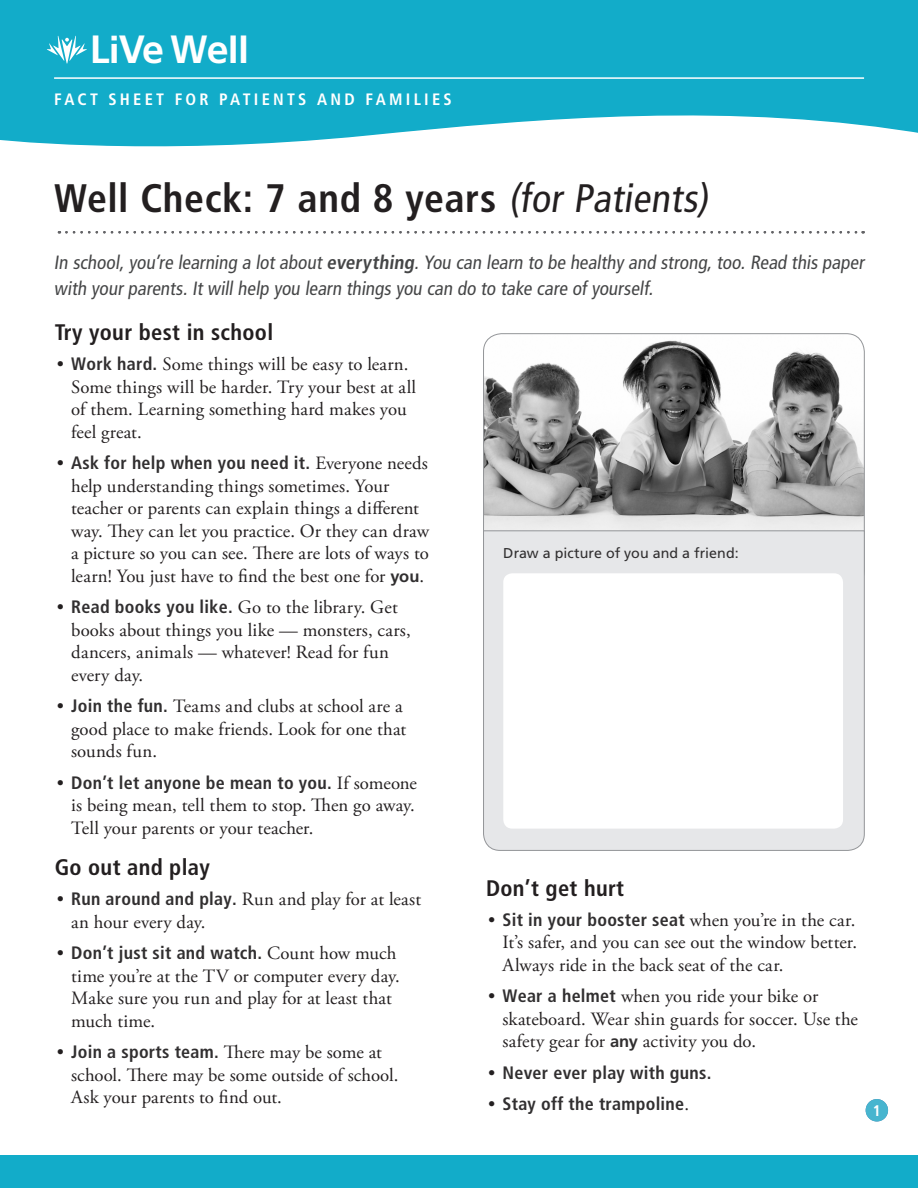
<style>
.page{position:relative;width:918px;height:1188px;background:#fff}
.page>*{position:absolute;margin:0;border:0;box-sizing:border-box;transform-origin:0 0}
.t1{font:700 condensed 39.75px "Frutiger LT Std";letter-spacing:.015em;color:#231f20}
.t2{font:700 39.45px "Frutiger LT Std";color:#fff}
.Level_1{font:700 condensed 22.5px "Frutiger LT Std";letter-spacing:.015em;color:#231f20}
.Opening_paragraph_te{font:condensed 19.2px/25.5px "Frutiger LT Std";letter-spacing:-.005em;color:#454647}
.t3{font:18.75px/22.5px "Adobe Garamond Pro";letter-spacing:.005em;color:#231f20}
.t4{font:700 condensed 18px "Frutiger LT Std";letter-spacing:.015em;color:#312f30}
.t5{font:700 condensed 16.5px "Frutiger LT Std";letter-spacing:.195em;color:#fff}
.t6{font:700 condensed 15.45px "Frutiger LT Std";color:#fff}
.t7{font:14.25px "Frutiger LT Std";letter-spacing:.005em;color:#312f30}
.s1{font-size:37.05px}
.s2{font-size:36.6px}
.s3{font-weight:400}
.s4{font-weight:700}
.s5{font-family:"Frutiger LT Std";font-weight:700;font-stretch:condensed;font-size:18px;color:#312f30}
.s6{font-family:"Adobe Garamond Pro";font-weight:400;font-stretch:normal;font-size:18.75px;color:#231f20}
.s7{font-family:"Frutiger LT Std";font-weight:700;font-size:16.5px;color:#312f30}
</style>
<div class="page">
<div style="left:0;top:1155px;width:918px;height:33px;background:#12acc9"></div>
<div style="left:866px;top:1099px;width:22px;height:22px;background:#47b5cf;border-radius:50%"></div>
<svg style="left:0;top:0;width:918px;height:147px;background:#2cb5cf"></svg>
<svg style="left:47px;top:36px;width:40px;height:28px"></svg>
<hr style="left:54px;top:77px;width:810px;height:2px;background:#fff">
<svg style="left:66px;top:231px;width:798px;height:2px"></svg>
<img style="left:484px;top:334px;width:379px;height:196px">
<svg style="left:483px;top:530px;width:382px;height:321px;background:#e2e3e5"></svg>
<div style="left:503px;top:573px;width:340px;height:256px;background:#fff;border-radius:9px"></div>
<h2 class="t2" style="left:90px;top:27px;width:161px">L<span class="s1">i</span>Ve We<span class="s2">ll</span></h2>
<p class="t5" style="left:54px;top:90px;width:399px">FACT SHEET FOR PATIENTS AND FAMILIES</p>
<p class="t1" style="left:54px;top:174px;width:662px">Well Check: 7 and 8 years <span class="s3">(for Patients)</span></p>
<p class="Opening_paragraph_te" style="left:54px;top:250px;width:815px">In school, you’re learning a lot about <span class="s4">everything</span>. You can learn to be healthy and strong, too. Read this paper with your parents. It will help you learn things you can do to take care of yourself.</p>
<p class="Level_1" style="left:55px;top:319px;width:220px">Try your best in school</p>
<p class="t3" style="left:71px;top:354px;width:347px;text-indent:-14px">• <span class="s5">Work hard.</span> Some things will be easy to learn.<br>Some things will be harder. Try your best at all of them. Learning something hard makes you feel great.</p>
<p class="t4" style="left:57px;top:452px;width:373px"><span class="s6">•</span> Ask for help when you need it. <span class="s6">Everyone needs</span></p>
<p class="t3" style="left:71px;top:475px;width:359px">help understanding things sometimes. Your teacher or parents can explain things a different way. They can let you practice. Or they can draw a picture so you can see. There are lots of ways to learn! You just have to find the best one for <span class="s7">you</span>.</p>
<p class="t3" style="left:71px;top:597px;width:341px;text-indent:-14px">• <span class="s5">Read books you like.</span> Go to the library. Get books about things you like — monsters, cars, dancers, animals — whatever! Read for fun every day.</p>
<p class="t3" style="left:71px;top:696px;width:337px;text-indent:-14px">• <span class="s5">Join the fun.</span> Teams and clubs at school are a good place to make friends. Look for one that sounds fun.</p>
<p class="t4" style="left:57px;top:772px;width:362px"><span class="s6">•</span> Don’t let anyone be mean to you. <span class="s6">If someone</span></p>
<p class="t3" style="left:71px;top:795px;width:345px">is being mean, tell them to stop. Then go away.<br>Tell your parents or your teacher.</p>
<p class="Level_1" style="left:55px;top:854px;width:157px">Go out and play</p>
<p class="t3" style="left:71px;top:888px;width:351px;text-indent:-14px">• <span class="s5">Run around and play.</span> Run and play for at least an hour every day.</p>
<p class="t4" style="left:57px;top:942px;width:341px"><span class="s6">•</span> Don’t just sit and watch. <span class="s6">Count how much</span></p>
<p class="t3" style="left:71px;top:965px;width:330px">time you’re at the TV or computer every day.<br>Make sure you run and play for at least that much time.</p>
<p class="t3" style="left:71px;top:1041px;width:329px;text-indent:-14px">• <span class="s5">Join a sports team.</span> There may be some at school. There may be some outside of school.<br>Ask your parents to find out.</p>
<p class="t7" style="left:503px;top:545px;width:237px">Draw a picture of you and a friend:</p>
<p class="Level_1" style="left:486px;top:874px;width:140px">Don’t get hurt</p>
<p class="t3" style="left:502px;top:909px;width:356px;text-align:justify;text-indent:-14px">• <span class="s5">Sit in your booster seat</span> when you’re in the car.<br>It’s safer, and you can see out the window better.<br>Always ride in the back seat of the car.</p>
<p class="t3" style="left:502px;top:986px;width:357px;text-indent:-14px">• <span class="s5">Wear a helmet</span> when you ride your bike or skateboard. Wear shin guards for soccer. Use the safety gear for <span class="s7">any</span> activity you do.</p>
<p class="t4" style="left:488px;top:1062px;width:225px"><span class="s6">•</span> Never ever play with guns.</p>
<p class="t4" style="left:488px;top:1093px;width:202px"><span class="s6">•</span> Stay off the trampoline<span class="s6">.</span></p>
<p class="t6" style="left:873px;top:1101px;width:10px">1</p>
</div>
